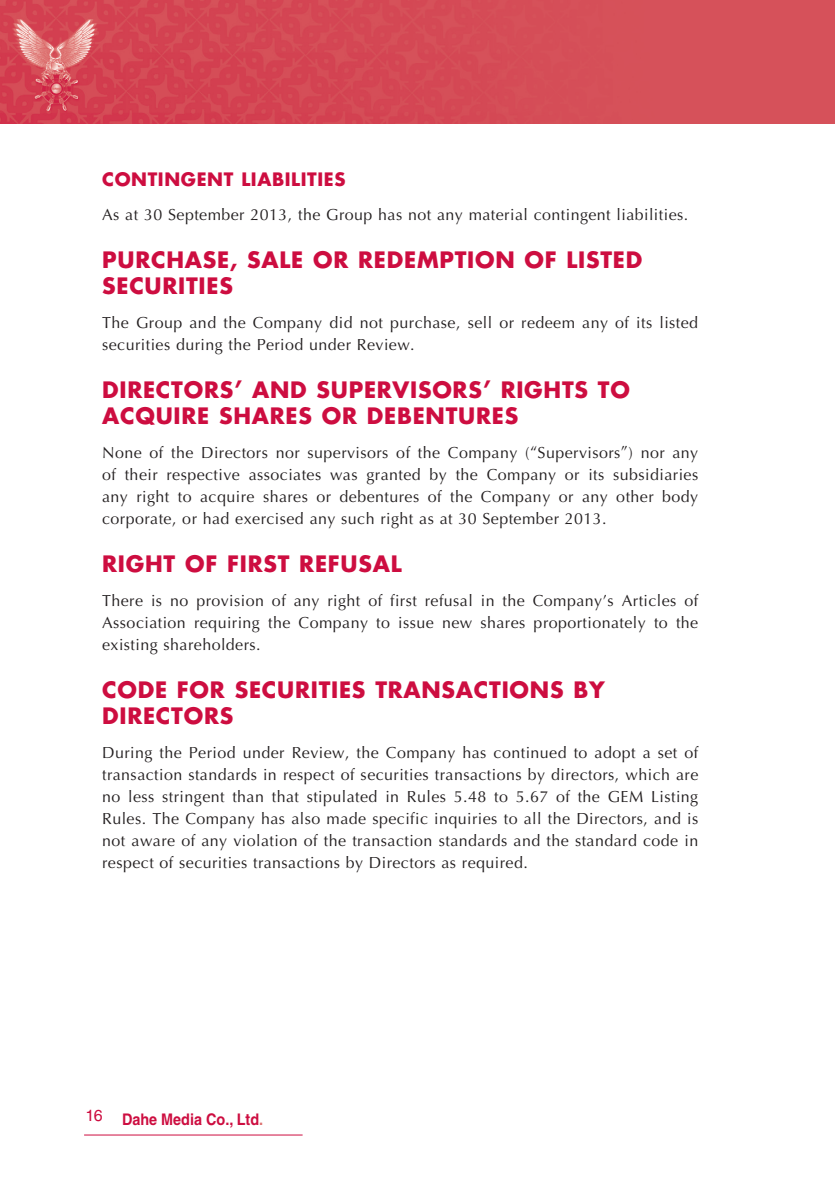
<style>
.page{position:relative;width:840px;height:1191px;background:#fff}
.page>*{position:absolute;margin:0;border:0;box-sizing:border-box;transform-origin:0 0}
._3__標題{font:700 22px/26px "Futura Std";letter-spacing:.035em;color:#cd0d40}
._4__副標題{font:700 18px "Futura Std";letter-spacing:.035em;color:#cd0d40}
._1__內文{font:16px/22px "Optima LT Std";letter-spacing:.03em;color:#231f20;text-align:justify}
.t1{font:700 16px "Helvetica LT Std";color:#cd0d40;scale:.9 1}
.s1{color:#dd706f}
</style>
<div class="page">
<img style="left:0;top:0;width:833px;height:123px">
<hr style="left:84px;top:1134px;width:218px;height:1px;background:#cd0d40">
<p class="_4__副標題" style="left:102px;top:167px;width:245px">CONTINGENT LIABILITIES</p>
<p class="_1__內文" style="left:102px;top:204px;width:587px">As at 30 September 2013, the Group has not any material contingent liabilities.</p>
<p class="_3__標題" style="left:102px;top:247px;width:541px">PURCHASE, SALE OR REDEMPTION OF LISTED<br>SECURITIES</p>
<p class="_1__內文" style="left:102px;top:312px;width:597px">The Group and the Company did not purchase, sell or redeem any of its listed securities during the Period under Review.</p>
<p class="_3__標題" style="left:102px;top:377px;width:529px">DIRECTORS’ AND SUPERVISORS’ RIGHTS TO<br>ACQUIRE SHARES OR DEBENTURES</p>
<p class="_1__內文" style="left:102px;top:442px;width:597px">None of the Directors nor supervisors of the Company (“Supervisors”) nor any of their respective associates was granted by the Company or its subsidiaries any right to acquire shares or debentures of the Company or any other body corporate, or had exercised any such right as at 30 September 2013.</p>
<p class="_3__標題" style="left:102px;top:551px;width:301px">RIGHT OF FIRST REFUSAL</p>
<p class="_1__內文" style="left:102px;top:590px;width:597px">There is no provision of any right of first refusal in the Company’s Articles of Association requiring the Company to issue new shares proportionately to the existing shareholders.</p>
<p class="_3__標題" style="left:102px;top:677px;width:504px">CODE FOR SECURITIES TRANSACTIONS BY<br>DIRECTORS</p>
<p class="_1__內文" style="left:102px;top:742px;width:597px">During the Period under Review, the Company has continued to adopt a set of transaction standards in respect of securities transactions by directors, which are no less stringent than that stipulated in Rules 5.48 to 5.67 of the GEM Listing Rules. The Company has also made specific inquiries to all the Directors, and is not aware of any violation of the transaction standards and the standard code in respect of securities transactions by Directors as required.</p>
<p class="t1" style="left:85px;top:1109px;width:199px"><sup>16</sup> Dahe Media Co., Ltd<span class="s1">.</span></p>
</div>
